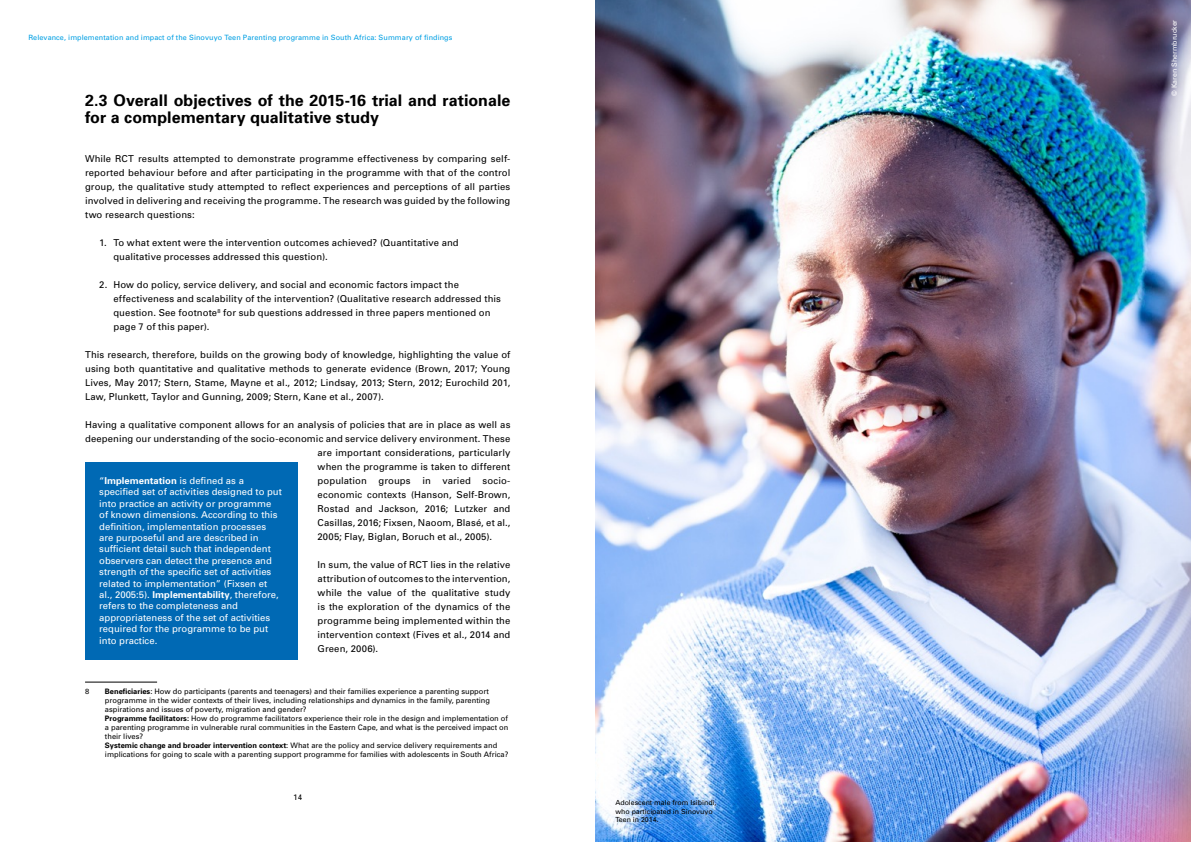
<style>
.page{position:relative;width:1191px;height:842px;background:#fff}
.page>*{position:absolute;margin:0;border:0;box-sizing:border-box;transform-origin:0 0}
.t1{font:700 16px/17.3px "Univers";letter-spacing:.005em;color:#000}
.t2{font:9.5px/14px "Univers";letter-spacing:.01em;color:#000;text-align:justify}
.t3{font:9.5px/11.4px "Univers";color:#fff}
.t4{font:8px "Univers";color:#000}
.t5{font:7.5px/9px "Univers";color:#000}
.t6{font:7.2px "Univers";letter-spacing:.01em;color:#009fe3}
.t7{font:7px/8.4px "Univers";color:#000}
.t8{font:7px "Univers";color:#fff}
.s1{font-weight:700}
</style>
<div class="page">
<hr style="left:85px;top:682px;width:72px;height:1px;background:#000">
<div style="left:85px;top:462px;width:213px;height:198px;background:#0069b4"></div>
<img style="left:595px;top:0;width:596px;height:842px">
<p class="t6" style="left:28px;top:33px;width:425px">Relevance, implementation and impact of the Sinovuyo Teen Parenting programme in South Africa: Summary of findings</p>
<h1 class="t1" style="left:85px;top:91px;width:427px">2.3 Overall objectives of the 2015-16 trial and rationale for a complementary qualitative study</h1>
<p class="t2" style="left:85px;top:151px;width:427px">While RCT results attempted to demonstrate programme effectiveness by comparing self&shy;reported behaviour before and after participating in the programme with that of the control group, the qualitative study attempted to reflect experiences and perceptions of all parties involved in delivering and receiving the programme. The research was guided by the following two research questions:</p>
<p class="t2" style="left:113px;top:235px;width:347px;text-indent:-14px">1. To what extent were the intervention outcomes achieved? (Quantitative and qualitative processes addressed this question).</p>
<p class="t2" style="left:113px;top:277px;width:389px;text-align:left;text-indent:-14px">2. How do policy, service delivery, and social and economic factors impact the effectiveness and scalability of the intervention? (Qualitative research addressed this question. See footnote<sup>8</sup> for sub questions addressed in three papers mentioned on page 7 of this paper).</p>
<p class="t2" style="left:85px;top:347px;width:427px">This research, therefore, builds on the growing body of knowledge, highlighting the value of using both quantitative and qualitative methods to generate evidence (Brown, 2017; Young Lives, May 2017; Stern, Stame, Mayne et al., 2012; Lindsay, 2013; Stern, 2012; Eurochild 201, Law, Plunkett, Taylor and Gunning, 2009; Stern, Kane et al., 2007).</p>
<p class="t2" style="left:85px;top:417px;width:427px">Having a qualitative component allows for an analysis of policies that are in place as well as</p>
<p class="t2" style="left:85px;top:431px;width:427px">deepening our understanding of the socio-economic and service delivery environment. These</p>
<p class="t2" style="left:317px;top:445px;width:194px">are important considerations, particularly</p>
<p class="t2" style="left:317px;top:459px;width:194px">when the programme is taken to different</p>
<p class="t2" style="left:317px;top:473px;width:194px">population groups in varied socio-</p>
<p class="t2" style="left:317px;top:487px;width:194px">economic contexts (Hanson, Self-Brown,</p>
<p class="t2" style="left:317px;top:501px;width:194px">Rostad and Jackson, 2016; Lutzker and</p>
<p class="t2" style="left:317px;top:515px;width:194px">Casillas, 2016; Fixsen, Naoom, Blasé, et al.,</p>
<p class="t2" style="left:317px;top:529px;width:174px">2005; Flay, Biglan, Boruch et al., 2005).</p>
<p class="t2" style="left:317px;top:557px;width:194px">In sum, the value of RCT lies in the relative attribution of outcomes to the intervention, while the value of the qualitative study is the exploration of the dynamics of the programme being implemented within the intervention context (Fives et al., 2014 and Green, 2006).</p>
<p class="t5" style="left:85px;top:687px;width:6px">8</p>
<p class="t5" style="left:105px;top:687px;width:405px"><span class="s1">Beneficiaries</span>: How do participants (parents and teenagers) and their families experience a parenting support programme in the wider contexts of their lives, including relationships and dynamics in the family, parenting aspirations and issues of poverty, migration and gender?<br><span class="s1">Programme facilitators:</span> How do programme facilitators experience their role in the design and implementation of a parenting programme in vulnerable rural communities in the Eastern Cape, and what is the perceived impact on their lives?<br><span class="s1">Systemic change and broader intervention context</span>: What are the policy and service delivery requirements and implications for going to scale with a parenting support programme for families with adolescents in South Africa?</p>
<p class="t3" style="left:99px;top:475px;width:184px">“<span class="s1">Implementation</span> is defined as a specified set of activities designed to put into practice an activity or programme of known dimensions. According to this definition, implementation processes are purposeful and are described in sufficient detail such that independent observers can detect the presence and strength of the specific set of activities related to implementation” (Fixsen et al., 2005:5). <span class="s1">Implementability</span>, therefore, refers to the completeness and appropriateness of the set of activities required for the programme to be put into practice.</p>
<p class="t4" style="left:293px;top:792px;width:10px">14</p>
<p class="t7" style="left:615px;top:798px;width:103px">Adolescent male from Isibindi, who participated in Sinovuyo<br>Teen in 2014.</p>
<p class="t8" style="left:1170px;top:96px;width:78px;rotate:-90deg">© Karen Shermbrucker</p>
</div>
